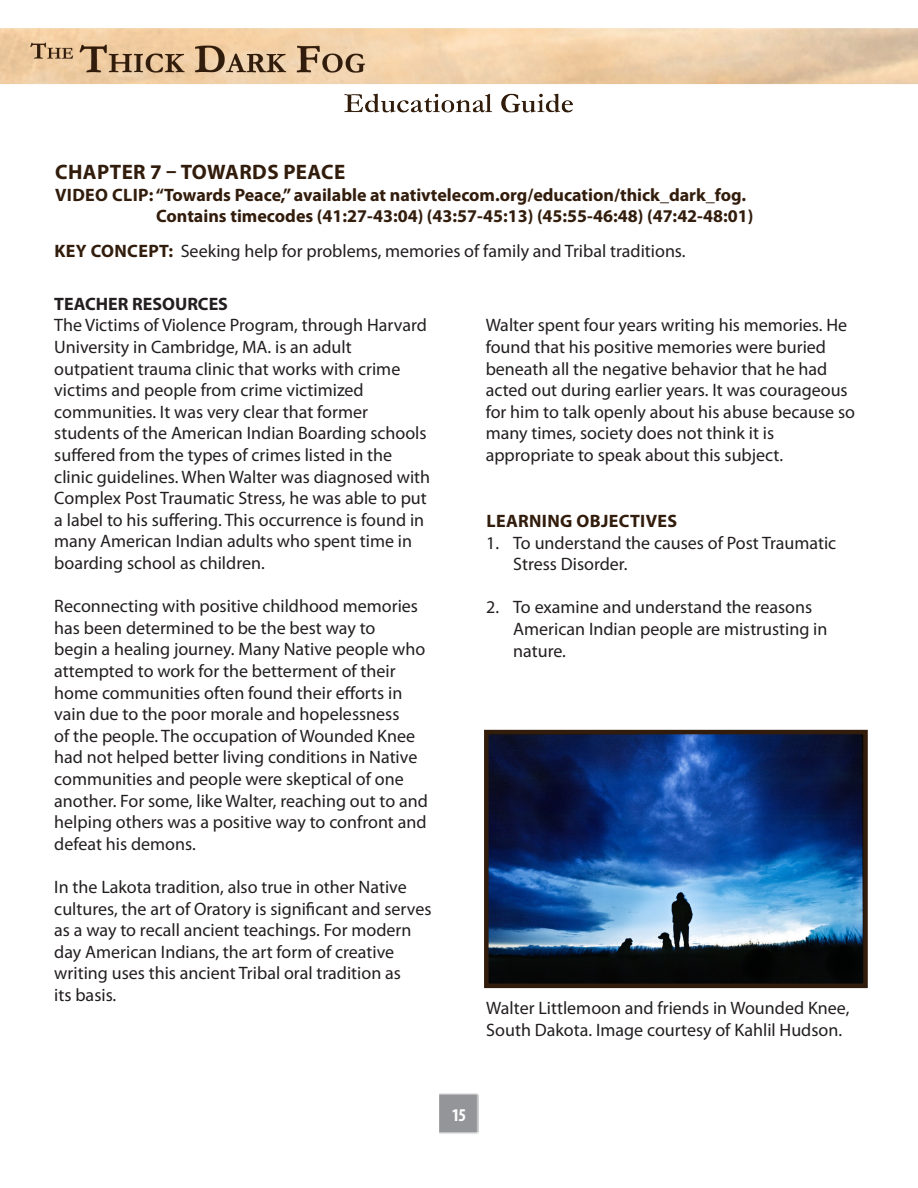
<style>
.page{position:relative;width:918px;height:1188px;background:#fff}
.page>*{position:absolute;margin:0;border:0;box-sizing:border-box;transform-origin:0 0}
.t1{font:700 21px "Myriad Pro";letter-spacing:.02em;color:#321c0c}
.t2{font:18px/21.6px "Myriad Pro";color:#231f20}
.t3{font:700 18px "Myriad Pro";color:#321c0c}
.t4{font:700 18px "Myriad Pro";letter-spacing:.02em;color:#321c0c}
.t5{font:700 18px "Myriad Pro";color:#231f20}
.t6{font:700 condensed 18px "Myriad Pro";color:#fff}
.s1{font-weight:700;color:#321c0c}
</style>
<div class="page">
<img style="left:0;top:28px;width:918px;height:1106px">
<img style="left:489px;top:735px;width:374px;height:248px">
<div style="left:484px;top:730px;width:384px;height:258px;border:4px solid #321c0c"></div>
<p class="t1" style="left:55px;top:158px;width:292px">CHAPTER 7 – TOWARDS PEACE</p>
<p class="t3" style="left:55px;top:183px;width:693px">VIDEO CLIP: “Towards Peace,” available at nativtelecom.org/education/thick_dark_fog.</p>
<p class="t3" style="left:156px;top:204px;width:599px">Contains timecodes (41:27-43:04) (43:57-45:13) (45:55-46:48) (47:42-48:01)</p>
<p class="t2" style="left:54px;top:240px;width:633px"><span class="s1">KEY CONCEPT:</span> Seeking help for problems, memories of family and Tribal traditions.</p>
<p class="t5" style="left:54px;top:292px;width:175px">TEACHER RESOURCES</p>
<p class="t2" style="left:54px;top:314px;width:374px">The Victims of Violence Program, through Harvard<br>University in Cambridge, MA. is an adult</p>
<p class="t2" style="left:54px;top:358px;width:348px">outpatient trauma clinic that works with crime victims and people from crime victimized</p>
<p class="t2" style="left:54px;top:401px;width:315px">communities. It was very clear that former</p>
<p class="t2" style="left:54px;top:422px;width:377px">students of the American Indian Boarding schools suffered from the types of crimes listed in the clinic guidelines. When Walter was diagnosed with Complex Post Traumatic Stress, he was able to put a label to his suffering. This occurrence is found in many American Indian adults who spent time in boarding school as children.</p>
<p class="t2" style="left:54px;top:595px;width:365px">Reconnecting with positive childhood memories has been determined to be the best way to</p>
<p class="t2" style="left:54px;top:638px;width:375px">begin a healing journey. Many Native people who attempted to work for the betterment of their home communities often found their efforts in vain due to the poor morale and hopelessness<br>of the people. The occupation of Wounded Knee had not helped better living conditions in Native communities and people were skeptical of one another. For some, like Walter, reaching out to and helping others was a positive way to confront and defeat his demons.</p>
<p class="t2" style="left:54px;top:876px;width:379px">In the Lakota tradition, also true in other Native cultures, the art of Oratory is significant and serves as a way to recall ancient teachings. For modern day American Indians, the art form of creative writing uses this ancient Tribal oral tradition as</p>
<p class="t2" style="left:54px;top:984px;width:64px">its basis.</p>
<p class="t2" style="left:486px;top:314px;width:363px">Walter spent four years writing his memories. He found that his positive memories were buried</p>
<p class="t2" style="left:486px;top:358px;width:371px">beneath all the negative behavior that he had acted out during earlier years. It was courageous for him to talk openly about his abuse because so many times, society does not think it is</p>
<p class="t2" style="left:486px;top:444px;width:299px">appropriate to speak about this subject.</p>
<p class="t4" style="left:486px;top:509px;width:192px">LEARNING OBJECTIVES</p>
<p class="t2" style="left:513px;top:531px;width:325px;text-indent:-27px">1. To understand the causes of Post Traumatic<br>Stress Disorder.</p>
<p class="t2" style="left:513px;top:596px;width:316px;text-indent:-27px">2. To examine and understand the reasons<br>American Indian people are mistrusting in nature.</p>
<p class="t2" style="left:486px;top:997px;width:365px">Walter Littlemoon and friends in Wounded Knee,<br>South Dakota. Image courtesy of Kahlil Hudson.</p>
<p class="t6" style="left:452px;top:1103px;width:16px">15</p>
</div>
